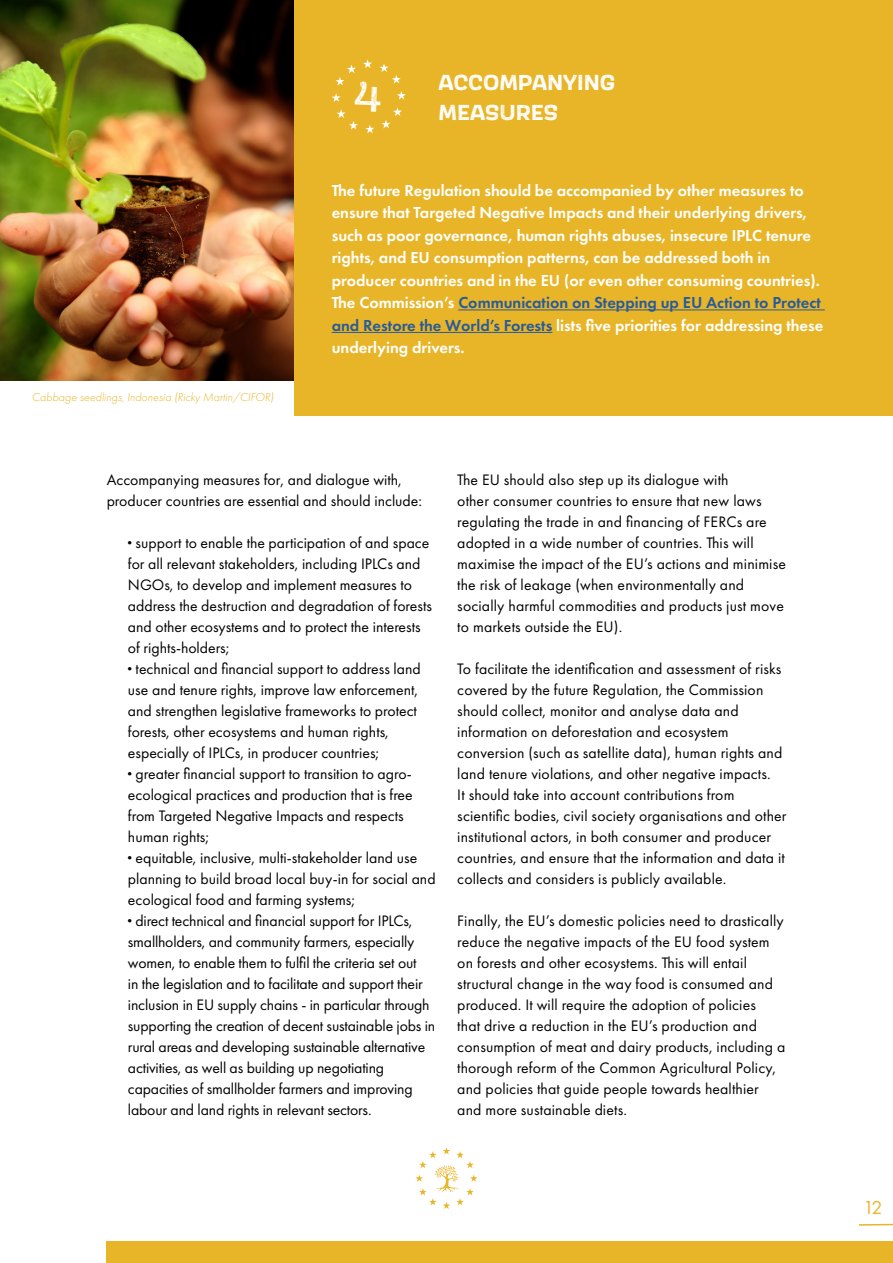
<style>
.page{position:relative;width:893px;height:1263px;background:#fff}
.page>*{position:absolute;margin:0;border:0;box-sizing:border-box;transform-origin:0 0}
.t1{font:700 22.5px "Scarlet Wood";letter-spacing:-.005em;color:#fff}
.t2{font:19.5px "Futura PT";color:#e9b528}
.t3{font:600 16.5px/22.5px "Futura PT";color:#fff}
.t4{font:15.75px/21px "Futura PT";color:#000}
.t5{font:italic 300 12px "Futura PT";color:#e9b528}
.s1{color:#275b9b}
.s2{font-weight:800}
</style>
<div class="page">
<svg style="left:859px;top:1223px;width:34px;height:3px"></svg>
<img style="left:0;top:0;width:295px;height:380px">
<div style="left:295px;top:0;width:598px;height:415px;background:#e9b528"></div>
<hr style="left:458px;top:309px;width:367px;height:1px;background:#275b9b">
<hr style="left:332px;top:332px;width:220px;height:1px;background:#275b9b">
<svg style="left:415px;top:1147px;width:62px;height:62px"></svg>
<div style="left:107px;top:1241px;width:786px;height:22px;background:#e9b528"></div>
<svg style="left:332px;top:60px;width:74px;height:73px"></svg>
<h1 class="t1" style="left:438px;top:67px;width:178px">ACCOMPANYING</h1>
<h1 class="t1" style="left:438px;top:97px;width:121px">MEASURES</h1>
<p class="t5" style="left:32px;top:390px;width:243px">Cabbage seedlings, Indonesia (Ricky Martin/CIFOR)</p>
<p class="t3" style="left:332px;top:179px;width:493px">The future Regulation should be accompanied by other measures to ensure that Targeted Negative Impacts and their underlying drivers, such as poor governance, human rights abuses, insecure IPLC tenure rights, and EU consumption patterns, can be addressed both in producer countries and in the EU (or even other consuming countries).<br>The Commission’s <span class="s1">Communication on Stepping up EU Action to Protect and Restore the World’s Forests</span> lists five priorities for addressing these underlying drivers.</p>
<p class="t4" style="left:107px;top:469px;width:317px">Accompanying measures for, and dialogue with, producer countries are essential and should include:</p>
<p class="t4" style="left:128px;top:532px;width:309px"><span class="s2">·</span> support to enable the participation of and space for all relevant stakeholders, including IPLCs and NGOs, to develop and implement measures to address the destruction and degradation of forests and other ecosystems and to protect the interests of rights-holders;<br><span class="s2">·</span> technical and financial support to address land use and tenure rights, improve law enforcement, and strengthen legislative frameworks to protect forests, other ecosystems and human rights, especially of IPLCs, in producer countries;<br><span class="s2">·</span> greater financial support to transition to agro&shy;ecological practices and production that is free from Targeted Negative Impacts and respects human rights;<br><span class="s2">·</span> equitable, inclusive, multi-stakeholder land use planning to build broad local buy-in for social and ecological food and farming systems;<br><span class="s2">·</span> direct technical and financial support for IPLCs, smallholders, and community farmers, especially women, to enable them to fulfil the criteria set out<br>in the legislation and to facilitate and support their inclusion in EU supply chains - in particular through supporting the creation of decent sustainable jobs in rural areas and developing sustainable alternative activities, as well as building up negotiating capacities of smallholder farmers and improving labour and land rights in relevant sectors.</p>
<p class="t4" style="left:457px;top:469px;width:330px">The EU should also step up its dialogue with<br>other consumer countries to ensure that new laws regulating the trade in and financing of FERCs are adopted in a wide number of countries. This will maximise the impact of the EU’s actions and minimise the risk of leakage (when environmentally and socially harmful commodities and products just move to markets outside the EU).</p>
<p class="t4" style="left:457px;top:658px;width:331px">To facilitate the identification and assessment of risks covered by the future Regulation, the Commission should collect, monitor and analyse data and information on deforestation and ecosystem conversion (such as satellite data), human rights and land tenure violations, and other negative impacts.<br>It should take into account contributions from scientific bodies, civil society organisations and other institutional actors, in both consumer and producer countries, and ensure that the information and data it collects and considers is publicly available.</p>
<p class="t4" style="left:457px;top:910px;width:330px">Finally, the EU’s domestic policies need to drastically reduce the negative impacts of the EU food system on forests and other ecosystems. This will entail structural change in the way food is consumed and produced. It will require the adoption of policies<br>that drive a reduction in the EU’s production and consumption of meat and dairy products, including a thorough reform of the Common Agricultural Policy, and policies that guide people towards healthier and more sustainable diets.</p>
<p class="t2" style="left:863px;top:1196px;width:21px">12</p>
</div>
